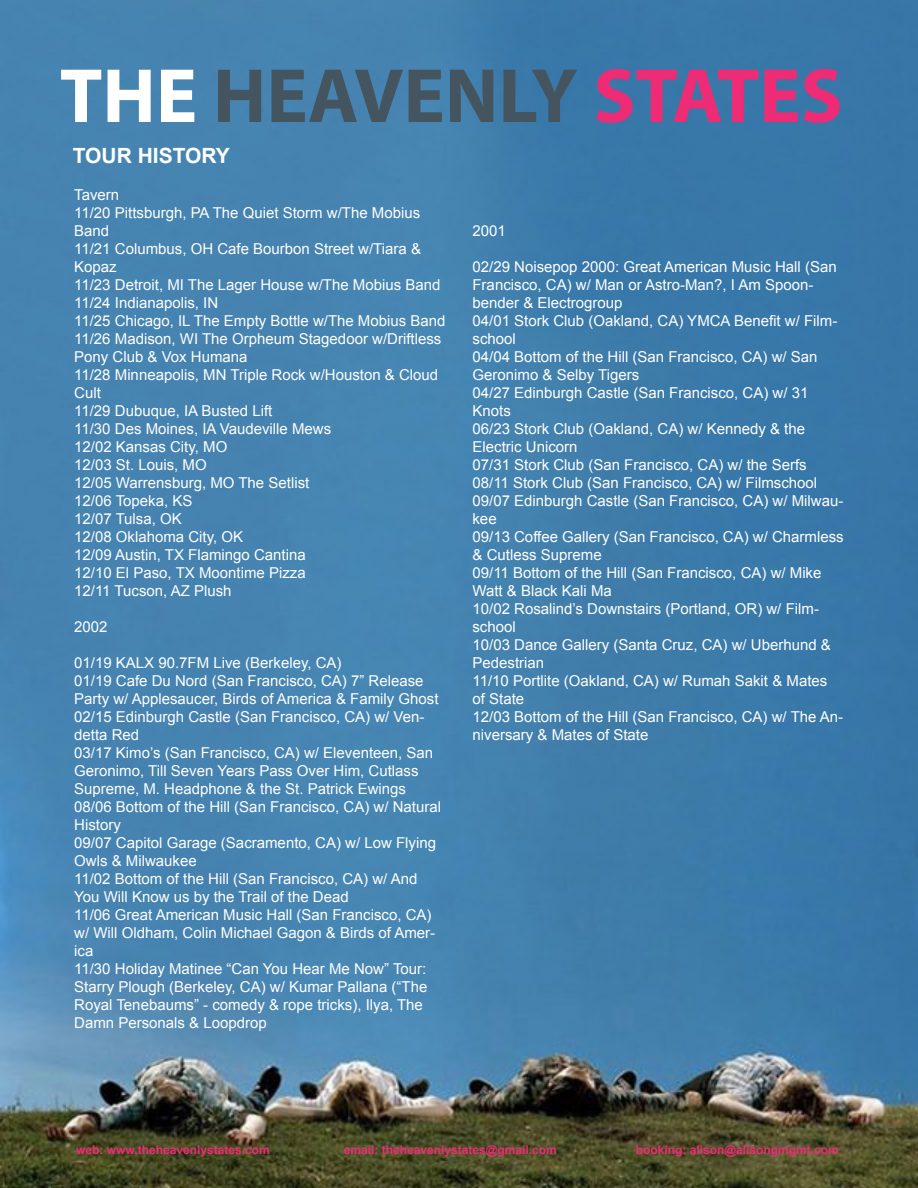
<style>
.page{position:relative;width:918px;height:1188px;background:#fff}
.page>*{position:absolute;margin:0;border:0;box-sizing:border-box;transform-origin:0 0}
.t1{font:700 21px "Arial";color:#fff}
.t2{font:15px/18px "Arial";color:#fff}
.t3{font:700 12px "Arial";color:#ee2b75}
</style>
<div class="page">
<img style="left:0;top:0;width:918px;height:1188px">
<svg style="left:61px;top:70px;width:40px;height:52px"></svg>
<svg style="left:108px;top:70px;width:43px;height:52px"></svg>
<svg style="left:161px;top:70px;width:33px;height:52px"></svg>
<svg style="left:218px;top:70px;width:43px;height:52px;background:#45667d"></svg>
<svg style="left:272px;top:70px;width:131px;height:52px;background:#456a85"></svg>
<svg style="left:409px;top:70px;width:33px;height:52px;background:#456479"></svg>
<svg style="left:450px;top:70px;width:43px;height:52px;background:#436277"></svg>
<svg style="left:504px;top:70px;width:73px;height:52px;background:#3e6888"></svg>
<svg style="left:597px;top:69px;width:161px;height:54px;background:#8f528f"></svg>
<svg style="left:764px;top:70px;width:34px;height:52px;background:#b34385"></svg>
<svg style="left:804px;top:69px;width:36px;height:54px;background:#9e4c8b"></svg>
<h1 class="t1" style="left:73px;top:141px;width:159px">TOUR HISTORY</h1>
<p class="t2" style="left:74px;top:186px;width:373px">Tavern<br>11/20 Pittsburgh, PA The Quiet Storm w/The Mobius<br>Band<br>11/21 Columbus, OH Cafe Bourbon Street w/Tiara &amp;<br>Kopaz<br>11/23 Detroit, MI The Lager House w/The Mobius Band<br>11/24 Indianapolis, IN<br>11/25 Chicago, IL The Empty Bottle w/The Mobius Band<br>11/26 Madison, WI The Orpheum Stagedoor w/Driftless<br>Pony Club &amp; Vox Humana<br>11/28 Minneapolis, MN Triple Rock w/Houston &amp; Cloud<br>Cult<br>11/29 Dubuque, IA Busted Lift<br>11/30 Des Moines, IA Vaudeville Mews<br>12/02 Kansas City, MO<br>12/03 St. Louis, MO<br>12/05 Warrensburg, MO The Setlist<br>12/06 Topeka, KS<br>12/07 Tulsa, OK<br>12/08 Oklahoma City, OK<br>12/09 Austin, TX Flamingo Cantina<br>12/10 El Paso, TX Moontime Pizza<br>12/11 Tucson, AZ Plush</p>
<p class="t2" style="left:74px;top:618px;width:35px">2002</p>
<p class="t2" style="left:74px;top:654px;width:368px">01/19 KALX 90.7FM Live (Berkeley, CA)<br>01/19 Cafe Du Nord (San Francisco, CA) 7” Release Party w/ Applesaucer, Birds of America &amp; Family Ghost 02/15 Edinburgh Castle (San Francisco, CA) w/ Ven&shy;detta Red<br>03/17 Kimo’s (San Francisco, CA) w/ Eleventeen, San Geronimo, Till Seven Years Pass Over Him, Cutlass Supreme, M. Headphone &amp; the St. Patrick Ewings 08/06 Bottom of the Hill (San Francisco, CA) w/ Natural History<br>09/07 Capitol Garage (Sacramento, CA) w/ Low Flying Owls &amp; Milwaukee<br>11/02 Bottom of the Hill (San Francisco, CA) w/ And You Will Know us by the Trail of the Dead<br>11/06 Great American Music Hall (San Francisco, CA) w/ Will Oldham, Colin Michael Gagon &amp; Birds of Amer&shy;ica<br>11/30 Holiday Matinee “Can You Hear Me Now” Tour:<br>Starry Plough (Berkeley, CA) w/ Kumar Pallana (“The Royal Tenebaums” - comedy &amp; rope tricks), Ilya, The Damn Personals &amp; Loopdrop</p>
<p class="t2" style="left:472px;top:222px;width:35px">2001</p>
<p class="t2" style="left:472px;top:258px;width:373px">02/29 Noisepop 2000: Great American Music Hall (San Francisco, CA) w/ Man or Astro-Man?, I Am Spoon&shy;bender &amp; Electrogroup<br>04/01 Stork Club (Oakland, CA) YMCA Benefit w/ Film&shy;school<br>04/04 Bottom of the Hill (San Francisco, CA) w/ San Geronimo &amp; Selby Tigers<br>04/27 Edinburgh Castle (San Francisco, CA) w/ 31<br>Knots<br>06/23 Stork Club (Oakland, CA) w/ Kennedy &amp; the Electric Unicorn<br>07/31 Stork Club (San Francisco, CA) w/ the Serfs 08/11 Stork Club (San Francisco, CA) w/ Filmschool 09/07 Edinburgh Castle (San Francisco, CA) w/ Milwau&shy;kee<br>09/13 Coffee Gallery (San Francisco, CA) w/ Charmless &amp; Cutless Supreme<br>09/11 Bottom of the Hill (San Francisco, CA) w/ Mike Watt &amp; Black Kali Ma<br>10/02 Rosalind’s Downstairs (Portland, OR) w/ Film&shy;school<br>10/03 Dance Gallery (Santa Cruz, CA) w/ Uberhund &amp; Pedestrian<br>11/10 Portlite (Oakland, CA) w/ Rumah Sakit &amp; Mates<br>of State<br>12/03 Bottom of the Hill (San Francisco, CA) w/ The An&shy;niversary &amp; Mates of State</p>
<p class="t3" style="left:76px;top:1142px;width:195px">web: www.theheavenlystates.com</p>
<p class="t3" style="left:344px;top:1142px;width:215px">email: theheavenlystates@gmail.com</p>
<p class="t3" style="left:636px;top:1142px;width:205px">booking: alison@alisongmgmt.com</p>
</div>
